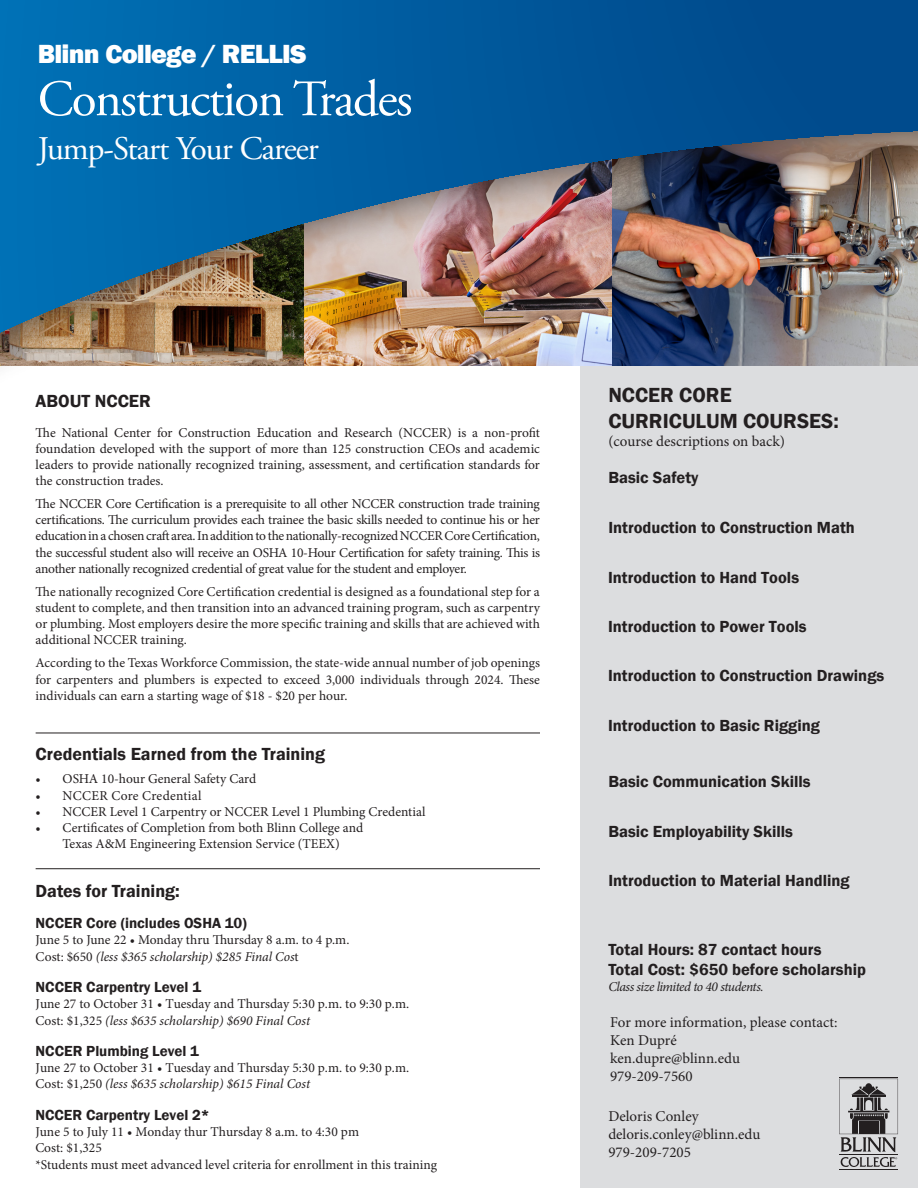
<style>
.page{position:relative;width:918px;height:1188px;background:#fff}
.page>*{position:absolute;margin:0;border:0;box-sizing:border-box;transform-origin:0 0}
.program_head{font:51px "Adobe Garamond Pro";letter-spacing:-.03em;color:#fff}
.program_head-2{font:33px "Adobe Garamond Pro";letter-spacing:-.03em;color:#fff}
.program_head-3{font:800 27px "Franklin Gothic";letter-spacing:-.03em;color:#fff}
.t1{font:600 21px/25.2px "Franklin Gothic";color:#231f20}
.body_indent{font:600 18px "Franklin Gothic";color:#231f20}
.t2{font:600 16.5px "Franklin Gothic";color:#231f20}
.t3{font:15px/18px "Minion Pro";color:#231f20}
.t4{font:600 15px "Franklin Gothic";color:#231f20}
.t5{font:13.5px/16.2px "Minion Pro";color:#231f20;text-align:justify}
.t6{font:italic 13.5px "Minion Pro";letter-spacing:-.015em;color:#231f20}
.t7{font:italic 13.5px "Minion Pro";letter-spacing:-.035em;color:#231f20}
.t8{font:13.5px "Minion Pro";letter-spacing:.02em;color:#231f20}
.s1{font-style:normal}
.s2{font-style:italic}
</style>
<div class="page">
<div style="left:580px;top:115px;width:338px;height:1073px;background:#dcdddf"></div>
<hr style="left:839px;top:1077px;width:59px;height:1px;background:#231f20">
<hr style="left:839px;top:1170px;width:58px;height:1px;background:#231f20">
<svg style="left:839px;top:1079px;width:59px;height:88px"></svg>
<div style="left:0;top:0;width:918px;height:394px;background:#231f20;opacity:.75"></div>
<svg style="left:51px;top:0;width:18px;height:332px;background:#0b6da9"></svg>
<svg style="left:69px;top:0;width:17px;height:332px;background:#0f6fa9"></svg>
<svg style="left:86px;top:0;width:17px;height:332px;background:#106ca4"></svg>
<svg style="left:103px;top:0;width:17px;height:332px;background:#146ca2"></svg>
<svg style="left:120px;top:0;width:17px;height:332px;background:#176b9f"></svg>
<svg style="left:137px;top:0;width:17px;height:332px;background:#1b6c9e"></svg>
<svg style="left:154px;top:0;width:17px;height:332px;background:#2371a0"></svg>
<svg style="left:171px;top:0;width:17px;height:332px;background:#196595"></svg>
<svg style="left:188px;top:0;width:18px;height:332px;background:#1d6594"></svg>
<svg style="left:206px;top:0;width:17px;height:332px;background:#1f6592"></svg>
<svg style="left:223px;top:0;width:17px;height:332px;background:#23648f"></svg>
<svg style="left:240px;top:0;width:17px;height:332px;background:#226189"></svg>
<svg style="left:257px;top:0;width:17px;height:332px;background:#195c84"></svg>
<svg style="left:274px;top:0;width:17px;height:332px;background:#13567e"></svg>
<svg style="left:291px;top:0;width:17px;height:332px;background:#17597f"></svg>
<svg style="left:308px;top:0;width:18px;height:332px;background:#457b9b"></svg>
<svg style="left:326px;top:0;width:17px;height:332px;background:#477893"></svg>
<svg style="left:343px;top:0;width:17px;height:332px;background:#47758e"></svg>
<svg style="left:360px;top:0;width:17px;height:332px;background:#43728f"></svg>
<svg style="left:377px;top:0;width:17px;height:332px;background:#497694"></svg>
<svg style="left:394px;top:0;width:17px;height:332px;background:#4d7b9c"></svg>
<svg style="left:411px;top:0;width:17px;height:332px;background:#547ea2"></svg>
<svg style="left:428px;top:0;width:17px;height:332px;background:#4b6b8e"></svg>
<img style="left:445px;top:0;width:18px;height:332px">
<img style="left:463px;top:0;width:17px;height:332px">
<img style="left:480px;top:0;width:17px;height:332px">
<img style="left:497px;top:0;width:17px;height:332px">
<svg style="left:514px;top:0;width:17px;height:332px;background:#4d6887"></svg>
<svg style="left:531px;top:0;width:17px;height:332px;background:#4f6685"></svg>
<img style="left:548px;top:0;width:17px;height:332px">
<img style="left:565px;top:0;width:18px;height:332px">
<svg style="left:583px;top:0;width:17px;height:332px;background:#516c8c"></svg>
<img style="left:600px;top:0;width:17px;height:332px">
<svg style="left:617px;top:0;width:17px;height:332px;background:#3a5c7f"></svg>
<svg style="left:634px;top:0;width:17px;height:332px;background:#3b597a"></svg>
<img style="left:651px;top:0;width:267px;height:332px">
<img style="left:668px;top:0;width:250px;height:307px">
<img style="left:685px;top:0;width:233px;height:280px">
<img style="left:702px;top:0;width:216px;height:253px">
<svg style="left:720px;top:0;width:198px;height:226px;background:#2a537a"></svg>
<hr style="left:36px;top:733px;width:504px;height:1px;background:#231f20">
<hr style="left:36px;top:868px;width:504px;height:1px;background:#231f20">
<p class="program_head-3" style="left:38px;top:36px;width:270px">Blinn College / RELLIS</p>
<p class="program_head" style="left:38px;top:68px;width:376px">Construction Trades</p>
<p class="program_head-2" style="left:38px;top:128px;width:283px">Jump-Start Your Career</p>
<p class="body_indent" style="left:36px;top:390px;width:117px">ABOUT NCCER</p>
<p class="t5" style="left:36px;top:424px;width:506px">The National Center for Construction Education and Research (NCCER) is a non-profit foundation developed with the support of more than 125 construction CEOs and academic leaders to provide nationally recognized training, assessment, and certification standards for the construction trades.</p>
<p class="t5" style="left:36px;top:496px;width:506px">The NCCER Core Certification is a prerequisite to all other NCCER construction trade training certifications. The curriculum provides each trainee the basic skills needed to continue his or her education in a chosen craft area. In addition to the nationally-recognized NCCER Core Certification, the successful student also will receive an OSHA 10-Hour Certification for safety training. This is another nationally recognized credential of great value for the student and employer.</p>
<p class="t5" style="left:36px;top:583px;width:506px">The nationally recognized Core Certification credential is designed as a foundational step for a student to complete, and then transition into an advanced training program, such as carpentry or plumbing. Most employers desire the more specific training and skills that are achieved with additional NCCER training.</p>
<p class="t5" style="left:36px;top:655px;width:506px">According to the Texas Workforce Commission, the state-wide annual number of job openings for carpenters and plumbers is expected to exceed 3,000 individuals through 2024. These individuals can earn a starting wage of $18 - $20 per hour.</p>
<p class="body_indent" style="left:36px;top:743px;width:291px">Credentials Earned from the Training</p>
<p class="t5" style="left:36px;top:771px;width:222px">• OSHA 10-hour General Safety Card</p>
<p class="t8" style="left:36px;top:786px;width:167px">• NCCER Core Credential</p>
<p class="t5" style="left:36px;top:803px;width:391px">• NCCER Level 1 Carpentry or NCCER Level 1 Plumbing Credential</p>
<p class="t5" style="left:36px;top:820px;width:329px;text-align:center">• Certificates of Completion from both Blinn College and<br>Texas A&amp;M Engineering Extension Service (TEEX)</p>
<p class="body_indent" style="left:36px;top:880px;width:146px">Dates for Training:</p>
<p class="t4" style="left:36px;top:914px;width:213px">NCCER Core (includes OSHA 10)</p>
<p class="t5" style="left:36px;top:932px;width:315px">June 5 to June 22 • Monday thru Thursday 8 a.m. to 4 p.m.</p>
<p class="t6" style="left:36px;top:947px;width:265px"><span class="s1">Cost: $650</span> (less $365 scholarship) $285 Final Cos<span class="s1">t</span></p>
<p class="t4" style="left:36px;top:978px;width:167px">NCCER Carpentry Level 1</p>
<p class="t5" style="left:36px;top:995px;width:375px">June 27 to October 31 • Tuesday and Thursday 5:30 p.m. to 9:30 p.m.<br>Cost: $1,325 <span class="s2">(less $635 scholarship) $690 Final Cost</span></p>
<p class="t4" style="left:36px;top:1042px;width:165px">NCCER Plumbing Level 1</p>
<p class="t5" style="left:36px;top:1059px;width:375px">June 27 to October 31 • Tuesday and Thursday 5:30 p.m. to 9:30 p.m.<br>Cost: $1,250 <span class="s2">(less $635 scholarship) $615 Final Cost</span></p>
<p class="t4" style="left:35px;top:1106px;width:176px">NCCER Carpentry Level 2*</p>
<p class="t5" style="left:35px;top:1123px;width:403px;text-align:left">June 5 to July 11 • Monday thur Thursday 8 a.m. to 4:30 pm<br>Cost: $1,325<br>*Students must meet advanced level criteria for enrollment in this training</p>
<p class="t1" style="left:608px;top:383px;width:232px">NCCER CORE<br>CURRICULUM COURSES:</p>
<p class="t3" style="left:608px;top:432px;width:178px">(course descriptions on back)</p>
<p class="t2" style="left:608px;top:468px;width:92px">Basic Safety</p>
<p class="t2" style="left:608px;top:517px;width:248px">Introduction to Construction Math</p>
<p class="t2" style="left:608px;top:567px;width:193px">Introduction to Hand Tools</p>
<p class="t2" style="left:608px;top:616px;width:200px">Introduction to Power Tools</p>
<p class="t2" style="left:608px;top:666px;width:278px">Introduction to Construction Drawings</p>
<p class="t2" style="left:608px;top:715px;width:213px">Introduction to Basic Rigging</p>
<p class="t2" style="left:608px;top:771px;width:204px">Basic Communication Skills</p>
<p class="t2" style="left:608px;top:821px;width:186px">Basic Employability Skills</p>
<p class="t2" style="left:608px;top:870px;width:243px">Introduction to Material Handling</p>
<p class="t2" style="left:608px;top:940px;width:215px">Total Hours: 87 contact hours</p>
<p class="t2" style="left:608px;top:959px;width:259px">Total Cost: $650 before scholarship</p>
<p class="t7" style="left:608px;top:978px;width:157px">Class size limited to 40 students.</p>
<p class="t3" style="left:610px;top:1014px;width:229px">For more information, please contact:<br>Ken Dupré<br>ken.dupre@blinn.edu<br>979-209-7560</p>
<p class="t3" style="left:608px;top:1107px;width:92px">Deloris Conley</p>
<p class="t3" style="left:608px;top:1125px;width:153px">deloris.conley@blinn.edu</p>
<p class="t3" style="left:608px;top:1143px;width:84px">979-209-7205</p>
</div>
